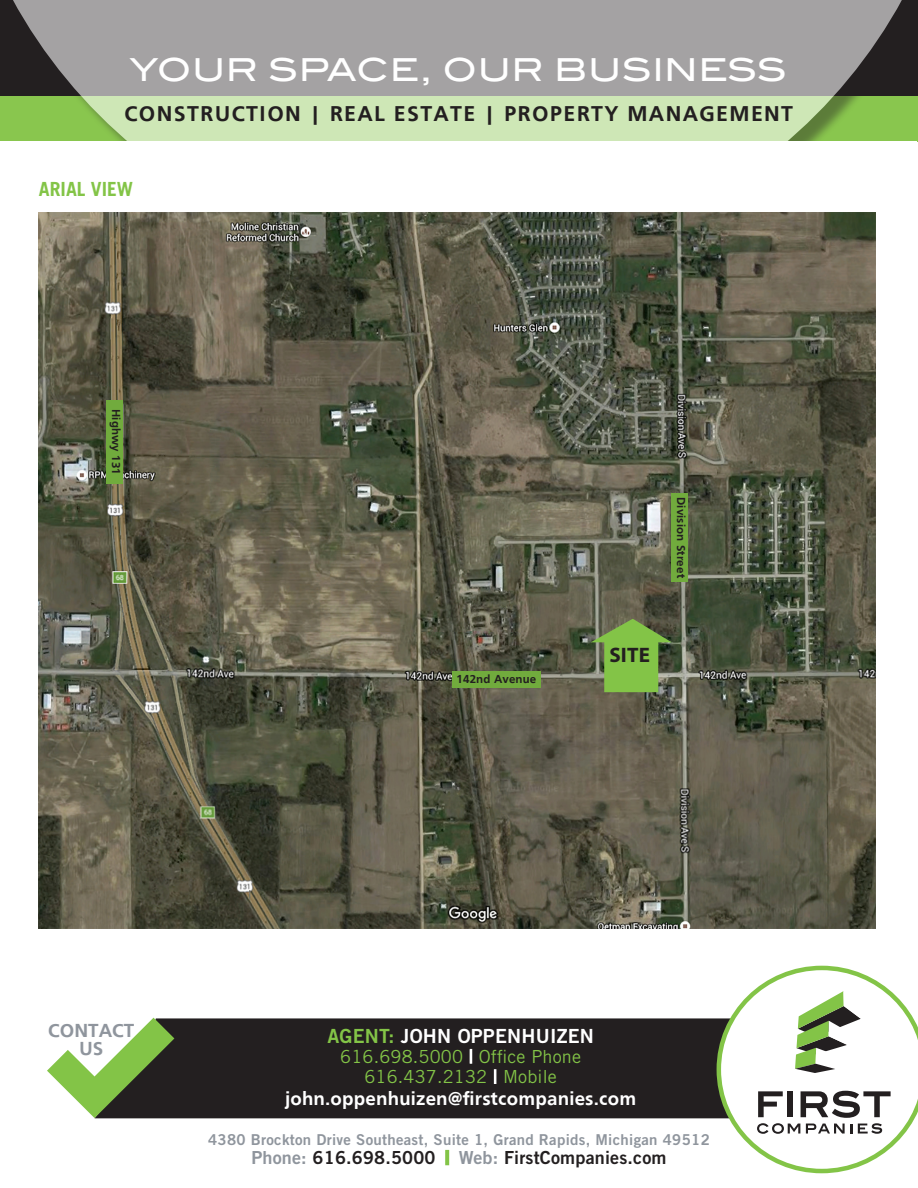
<style>
.page{position:relative;width:918px;height:1188px;background:#fff}
.page>*{position:absolute;margin:0;border:0;box-sizing:border-box;transform-origin:0 0}
.t1{font:31.65px "Blair ITC Std";letter-spacing:.02em;color:#fff}
.t2{font:700 22.2px "Frugal Sans";letter-spacing:.06em;color:#231f20}
.t3{font:700 21px "Myriad Pro";color:#231f20}
.t4{font:700 19.5px "Frugal Sans";letter-spacing:.01em;color:#fff}
.t5{font:19.5px "Trade Gothic LT Std Bd 2";letter-spacing:.01em;color:#fff}
.t6{font:700 19.5px "Trade Gothic LT Std";color:#83c447}
.t7{font:700 19.5px/18px "Frugal Sans";color:#8f959d;text-align:center}
.t8{font:18px "Trade Gothic LT Std";letter-spacing:.01em;color:#83c447}
.t9{font:18px "Trade Gothic LT Std Bd 2";letter-spacing:.01em;color:#231f20}
.t10{font:15px "Trade Gothic LT Std Bd 2";letter-spacing:.02em;color:#8f959d}
.t11{font:700 12px "Frugal Sans";letter-spacing:.01em;color:#231f20}
.s1{color:#83c447}
.s2{color:#fff}
.s3{color:#8f959d}
</style>
<div class="page">
<svg style="left:0;top:0;width:918px;height:142px;background:#a3ac99"></svg>
<img style="left:39px;top:212px;width:837px;height:716px">
<svg style="left:591px;top:619px;width:81px;height:73px;background:#749c49"></svg>
<div style="left:672px;top:493px;width:16px;height:89px;background:#71ab3d"></div>
<div style="left:107px;top:400px;width:16px;height:83px;background:#71ab3d"></div>
<div style="left:452px;top:672px;width:89px;height:16px;background:#71ab3d"></div>
<div style="left:174px;top:1018px;width:543px;height:100px;background:#231f20"></div>
<svg style="left:717px;top:966px;width:201px;height:207px"></svg>
<div style="left:445px;top:1150px;width:4px;height:15px;border:2px solid #83c447"></div>
<svg style="left:47px;top:1018px;width:127px;height:100px"></svg>
<svg style="left:470px;top:1049px;width:2px;height:15px"></svg>
<svg style="left:494px;top:1069px;width:2px;height:15px"></svg>
<p class="t1" style="left:129px;top:51px;width:659px">YOUR SPACE, OUR BUSINESS</p>
<p class="t2" style="left:124px;top:100px;width:670px">CONSTRUCTION | REAL ESTATE | PROPERTY MANAGEMENT</p>
<p class="t6" style="left:39px;top:177px;width:96px">ARIAL VIEW</p>
<p class="t11" style="left:123px;top:409px;width:67px;rotate:90deg">Highwy 131</p>
<p class="t11" style="left:457px;top:672px;width:81px">142nd Avenue</p>
<p class="t11" style="left:688px;top:497px;width:82px;rotate:90deg">Division Street</p>
<p class="t3" style="left:609px;top:641px;width:42px">SITE</p>
<p class="t7" style="left:48px;top:1021px;width:87px">CONTACT<br>US</p>
<p class="t5" style="left:327px;top:1024px;width:268px"><span class="s1">AGENT:</span> JOHN OPPENHUIZEN</p>
<p class="t8" style="left:340px;top:1046px;width:242px">616.698.5000 <span class="s2">|</span> Office Phone</p>
<p class="t8" style="left:364px;top:1066px;width:194px">616.437.2132 <span class="s2">|</span> Mobile</p>
<p class="t4" style="left:285px;top:1087px;width:353px">john.oppenhuizen@firstcompanies.com</p>
<p class="t10" style="left:208px;top:1130px;width:503px">4380 Brockton Drive Southeast, Suite 1, Grand Rapids, Michigan 49512</p>
<p class="t9" style="left:251px;top:1147px;width:417px"><span class="s3">Phone:</span> 616.698.5000 <span class="s1">|</span> <span class="s3">Web:</span> FirstCompanies.com</p>
</div>
